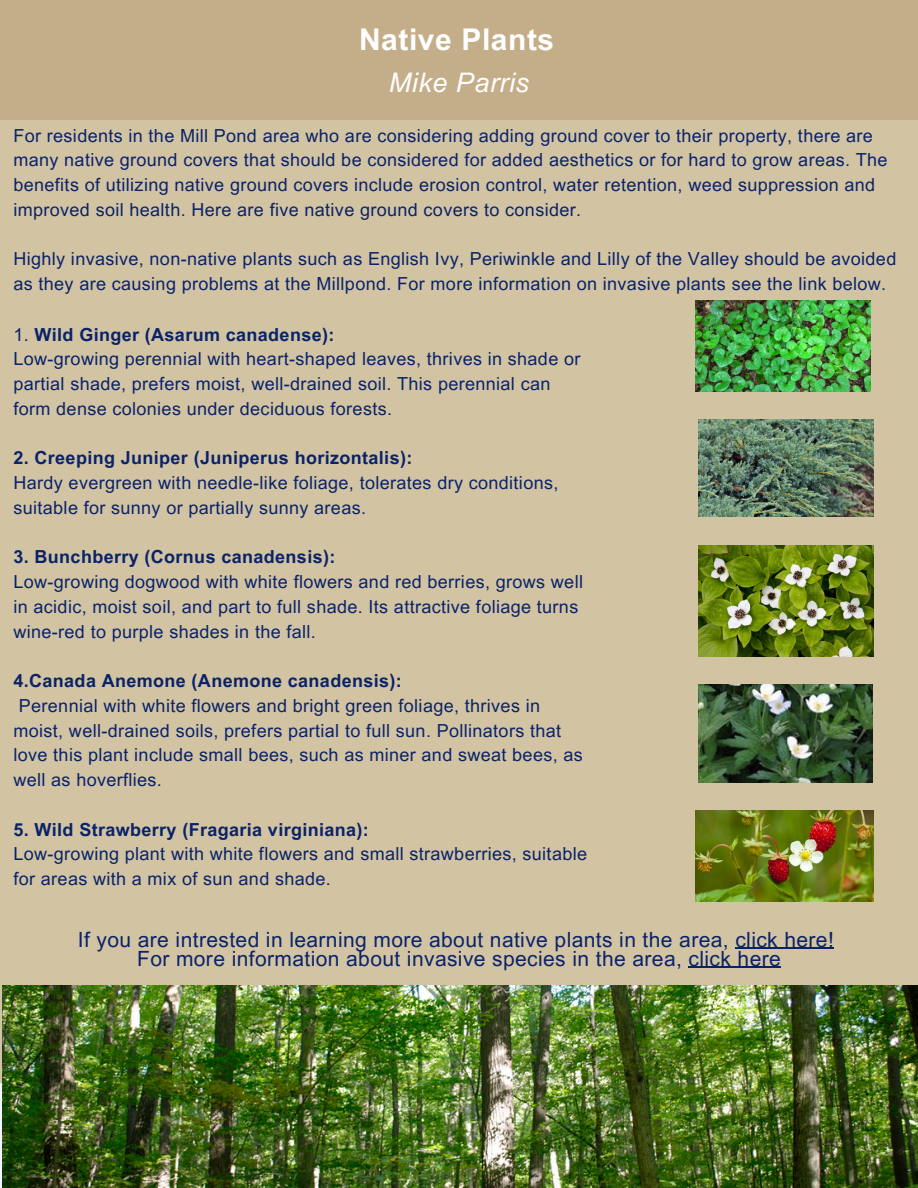
<style>
.page{position:relative;width:918px;height:1188px;background:#fff}
.page>*{position:absolute;margin:0;border:0;box-sizing:border-box;transform-origin:0 0}
.t1{font:700 30px "Arial MT Pro";letter-spacing:.02em;color:#fff}
.t2{font:italic 27px "Arial MT Pro";letter-spacing:.02em;color:#fff}
.t3{font:21px/19.2px "Arial MT Pro";letter-spacing:.02em;color:#0a2269;text-align:center}
.t4{font:18px/24.8px "Arial MT Pro";letter-spacing:.02em;color:#0a2269}
.t5{font:700 18px "Arial MT Pro";letter-spacing:.02em;color:#0a2269}
.s1{font-weight:400}
</style>
<div class="page">
<div style="left:0;top:0;width:918px;height:1083px;background:#d2c4a2"></div>
<img style="left:696px;top:301px;width:174px;height:91px">
<img style="left:699px;top:420px;width:174px;height:96px">
<img style="left:699px;top:545px;width:174px;height:112px">
<img style="left:699px;top:684px;width:174px;height:98px">
<img style="left:696px;top:811px;width:177px;height:91px">
<img style="left:2px;top:985px;width:916px;height:203px">
<div style="left:0;top:0;width:918px;height:120px;background:#c4ae89"></div>
<hr style="left:735px;top:948px;width:99px;height:1px;background:#0a2269">
<hr style="left:689px;top:967px;width:92px;height:1px;background:#0a2269">
<p class="t1" style="left:359px;top:28px;width:197px">Native Plants</p>
<p class="t2" style="left:389px;top:73px;width:142px">Mike Parris</p>
<p class="t4" style="left:13px;top:125px;width:876px">For residents in the Mill Pond area who are considering adding ground cover to their property, there are many native ground covers that should be considered for added aesthetics or for hard to grow areas. The benefits of utilizing native ground covers include erosion control, water retention, weed suppression and improved soil health. Here are five native ground covers to consider.</p>
<p class="t4" style="left:13px;top:249px;width:884px">Highly invasive, non-native plants such as English Ivy, Periwinkle and Lilly of the Valley should be avoided as they are causing problems at the Millpond. For more information on invasive plants see the link below.</p>
<h1 class="t5" style="left:13px;top:328px;width:322px"><span class="s1">1.</span> Wild Ginger (Asarum canadense):</h1>
<h2 class="t4" style="left:13px;top:349px;width:568px">Low-growing perennial with heart-shaped leaves, thrives in shade or partial shade, prefers moist, well-drained soil. This perennial can form dense colonies under deciduous forests.</h2>
<p class="t5" style="left:13px;top:451px;width:400px">2. Creeping Juniper (Juniperus horizontalis):</p>
<p class="t4" style="left:13px;top:473px;width:546px">Hardy evergreen with needle-like foliage, tolerates dry conditions, suitable for sunny or partially sunny areas.</p>
<p class="t5" style="left:13px;top:550px;width:323px">3. Bunchberry (Cornus canadensis):</p>
<p class="t4" style="left:13px;top:572px;width:571px">Low-growing dogwood with white flowers and red berries, grows well in acidic, moist soil, and part to full shade. Its attractive foliage turns wine-red to purple shades in the fall.</p>
<p class="t5" style="left:13px;top:674px;width:390px">4.Canada Anemone (Anemone canadensis):</p>
<p class="t4" style="left:13px;top:695px;width:571px">Perennial with white flowers and bright green foliage, thrives in moist, well-drained soils, prefers partial to full sun. Pollinators that love this plant include small bees, such as miner and sweat bees, as well as hoverflies.</p>
<p class="t5" style="left:13px;top:823px;width:357px">5. Wild Strawberry (Fragaria virginiana):</p>
<p class="t4" style="left:13px;top:844px;width:575px">Low-growing plant with white flowers and small strawberries, suitable for areas with a mix of sun and shade.</p>
<p class="t3" style="left:78px;top:932px;width:758px">If you are intrested in learning more about native plants in the area, click here!<br>For more information about invasive species in the area, click here</p>
</div>
